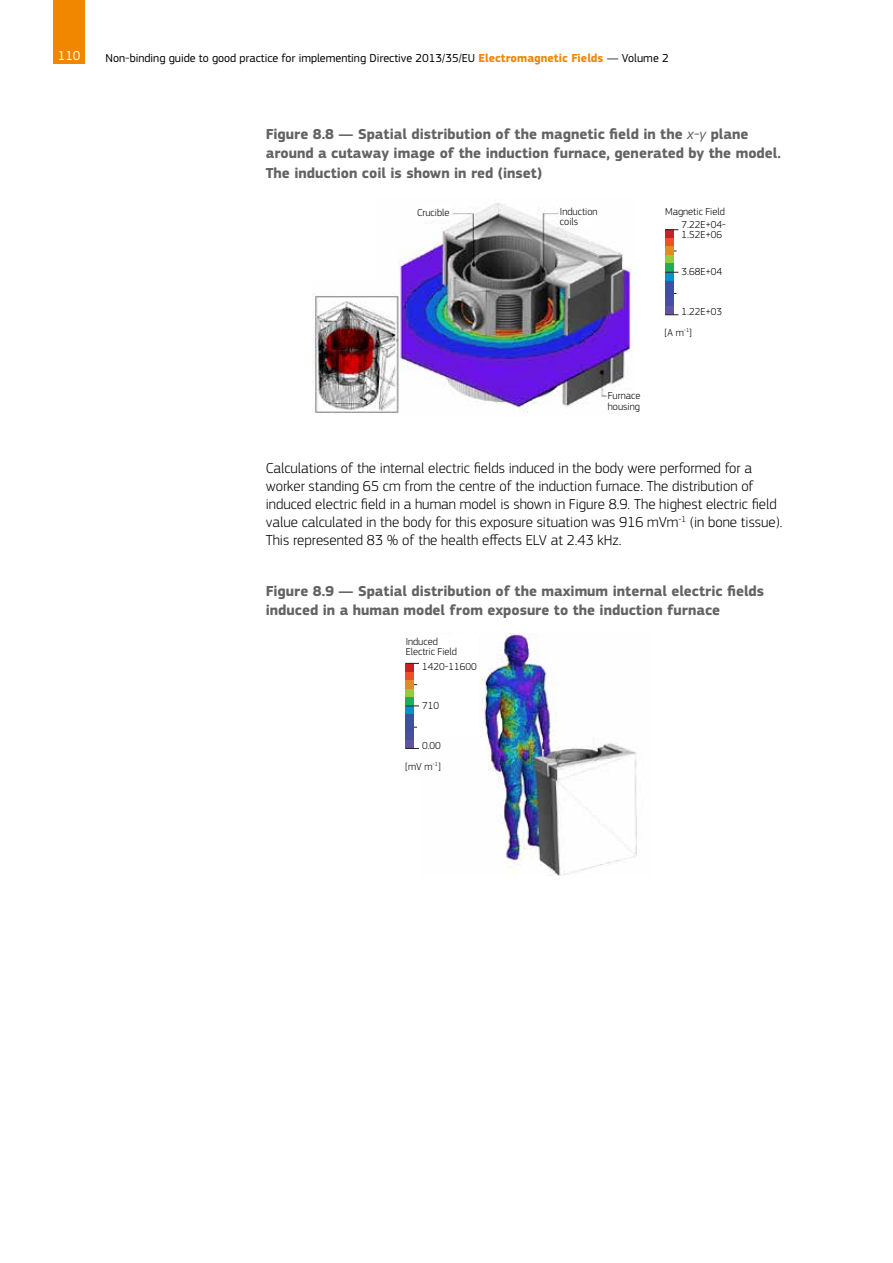
<style>
.page{position:relative;width:893px;height:1263px;background:#fff}
.page>*{position:absolute;margin:0;border:0;box-sizing:border-box;transform-origin:0 0}
.t1{font:300 15px/18px "EC Square Sans Pro";color:#000}
.t2{font:700 15px/19.5px "EC Square Sans Pro";color:#646363}
.t3{font:13.5px "EC Square Sans Pro";color:#fff}
.t4{font:12px "EC Square Sans Pro";color:#000}
.t5{font:300 10.5px/21px "EC Square Sans Pro";color:#000100;text-align:right}
.t6{font:300 10.5px/10.5px "EC Square Sans Pro";color:#000}
.s1{font-weight:700;color:#f18700}
.s2{font-weight:400;font-style:italic}
</style>
<div class="page">
<div style="left:53px;top:0;width:32px;height:64px;background:#f18700"></div>
<img style="left:312px;top:203px;width:323px;height:211px">
<div style="left:665px;top:230px;width:9px;height:8px;background:#c82127"></div>
<div style="left:665px;top:238px;width:9px;height:9px;background:#ef5123"></div>
<div style="left:665px;top:247px;width:9px;height:8px;background:#e28a25"></div>
<div style="left:665px;top:255px;width:9px;height:9px;background:#99ca3c"></div>
<div style="left:665px;top:264px;width:9px;height:8px;background:#20ad5a"></div>
<div style="left:665px;top:272px;width:9px;height:9px;background:#0094c6"></div>
<div style="left:665px;top:281px;width:9px;height:8px;background:#3952a3"></div>
<div style="left:665px;top:289px;width:9px;height:9px;background:#404da0"></div>
<div style="left:665px;top:298px;width:9px;height:8px;background:#484fa1"></div>
<div style="left:665px;top:306px;width:9px;height:9px;background:#5f53a2"></div>
<svg style="left:665px;top:229px;width:13px;height:1px"></svg>
<svg style="left:665px;top:272px;width:13px;height:1px"></svg>
<svg style="left:665px;top:314px;width:13px;height:1px"></svg>
<div style="left:309px;top:196px;width:66px;height:85px;background:#fff"></div>
<div style="left:419px;top:207px;width:33px;height:13px;background:#fff"></div>
<div style="left:560px;top:207px;width:33px;height:18px;background:#fff"></div>
<div style="left:608px;top:391px;width:32px;height:19px;background:#fff"></div>
<img style="left:479px;top:634px;width:158px;height:242px">
<div style="left:406px;top:663px;width:8px;height:9px;background:#c82127"></div>
<div style="left:406px;top:672px;width:8px;height:8px;background:#ef5123"></div>
<div style="left:406px;top:680px;width:8px;height:9px;background:#e28a25"></div>
<div style="left:406px;top:689px;width:8px;height:8px;background:#99ca3c"></div>
<div style="left:406px;top:697px;width:8px;height:9px;background:#20ad5a"></div>
<div style="left:406px;top:706px;width:8px;height:8px;background:#0094c6"></div>
<div style="left:406px;top:714px;width:8px;height:9px;background:#3952a3"></div>
<div style="left:406px;top:723px;width:8px;height:8px;background:#404da0"></div>
<div style="left:406px;top:731px;width:8px;height:9px;background:#484fa1"></div>
<div style="left:406px;top:740px;width:8px;height:8px;background:#5f53a2"></div>
<svg style="left:406px;top:663px;width:13px;height:1px"></svg>
<svg style="left:406px;top:706px;width:13px;height:1px"></svg>
<svg style="left:406px;top:748px;width:13px;height:1px"></svg>
<p class="t3" style="left:58px;top:47px;width:24px">110</p>
<p class="t4" style="left:106px;top:51px;width:565px">Non-binding guide to good practice for implementing Directive 2013/35/EU <span class="s1">Electromagnetic Fields</span> — Volume 2</p>
<p class="t2" style="left:266px;top:125px;width:517px">Figure 8.8 — Spatial distribution of the magnetic field in the <span class="s2">x-y</span> plane around a cutaway image of the induction furnace, generated by the model.<br>The induction coil is shown in red (inset)</p>
<p class="t5" style="left:665px;top:205px;width:62px;line-height:12.9px">Magnetic Field<br>7.22E+04-</p>
<p class="t5" style="left:681px;top:224px;width:42px">1.52E+06</p>
<p class="t5" style="left:681px;top:261px;width:42px">3.68E+04</p>
<p class="t5" style="left:665px;top:301px;width:59px;text-align:left;text-indent:16px">1.22E+03 [A m<sup>-1</sup>]</p>
<p class="t6" style="left:417px;top:207px;width:34px">Crucible</p>
<p class="t6" style="left:560px;top:206px;width:39px">Induction coils</p>
<p class="t6" style="left:608px;top:390px;width:34px">Furnace housing</p>
<p class="t1" style="left:266px;top:459px;width:518px">Calculations of the internal electric fields induced in the body were performed for a worker standing 65 cm from the centre of the induction furnace. The distribution of induced electric field in a human model is shown in Figure 8.9. The highest electric field value calculated in the body for this exposure situation was 916 mVm<sup>-1</sup> (in bone tissue).<br>This represented 83 % of the health effects ELV at 2.43 kHz.</p>
<p class="t2" style="left:266px;top:581px;width:500px">Figure 8.9 — Spatial distribution of the maximum internal electric fields induced in a human model from exposure to the induction furnace</p>
<p class="t5" style="left:406px;top:636px;width:53px;line-height:10.5px;text-align:left">Induced<br>Electric Field</p>
<p class="t5" style="left:422px;top:656px;width:56px">1420-11600</p>
<p class="t5" style="left:422px;top:695px;width:19px">710</p>
<p class="t5" style="left:406px;top:734px;width:37px">0.00 [mV m<sup>-1</sup>]</p>
</div>
